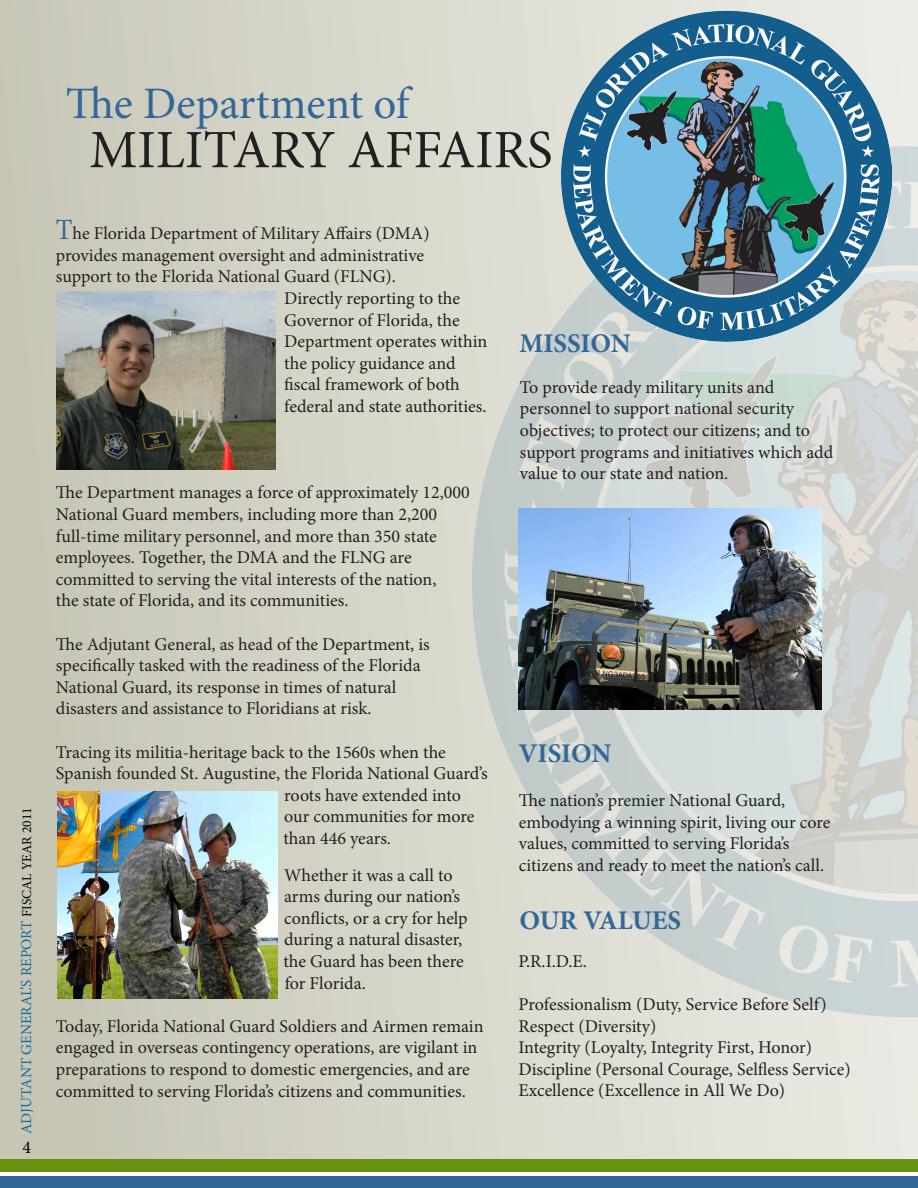
<style>
.page{position:relative;width:918px;height:1188px;background:#fff}
.page>*{position:absolute;margin:0;border:0;box-sizing:border-box;transform-origin:0 0}
.t1{font:54px "Minion Pro";color:#231f20}
.t2{font:45px "Minion Pro";color:#369}
.t3{font:700 27px "Minion Pro";letter-spacing:-.005em;color:#369}
.t4{font:18px/21.6px "Minion Pro";color:#231f20}
.t5{font:18px "Minion Pro";color:#000}
.t6{font:15px "Minion Pro";color:#17689b}
.s1{font-size:13.5px;color:#000}
.s2{font-size:29.4px;color:#369}
</style>
<div class="page">
<div style="left:0;top:0;width:918px;height:1188px;background:linear-gradient(to right,#c7c6b5,#ebebe5)"></div>
<img style="left:472px;top:135px;width:446px;height:883px">
<img style="left:57px;top:291px;width:219px;height:178px">
<div style="left:0;top:1160px;width:918px;height:28px;background:#369"></div>
<hr style="left:0;top:1173px;width:918px;height:3px;background:#fff">
<div style="left:0;top:1160px;width:918px;height:12px;background:#659310"></div>
<img style="left:519px;top:509px;width:303px;height:200px">
<img style="left:562px;top:7px;width:330px;height:334px">
<img style="left:57px;top:792px;width:220px;height:206px">
<p class="t6" style="left:16px;top:1134px;width:328px;rotate:-90deg">ADJUTANT GENERAL’S REPORT <span class="s1">FISCAL YEAR 2011</span></p>
<p class="t5" style="left:22px;top:1135px;width:10px">4</p>
<h2 class="t2" style="left:66px;top:73px;width:345px">The Department of</h2>
<h1 class="t1" style="left:89px;top:114px;width:465px">MILITARY AFFAIRS</h1>
<p class="t4" style="left:56px;top:223px;width:375px"><span class="s2">T</span>he Florida Department of Military Affairs (DMA)</p>
<p class="t4" style="left:56px;top:244px;width:370px">provides management oversight and administrative</p>
<p class="t4" style="left:56px;top:266px;width:341px">support to the Florida National Guard (FLNG).</p>
<p class="t4" style="left:284px;top:287px;width:177px">Directly reporting to the</p>
<p class="t4" style="left:284px;top:309px;width:177px">Governor of Florida, the</p>
<p class="t4" style="left:284px;top:331px;width:205px">Department operates within</p>
<p class="t4" style="left:284px;top:352px;width:173px">the policy guidance and</p>
<p class="t4" style="left:284px;top:374px;width:177px">fiscal framework of both</p>
<p class="t4" style="left:284px;top:395px;width:204px">federal and state authorities.</p>
<p class="t4" style="left:56px;top:482px;width:415px">The Department manages a force of approximately 12,000<br>National Guard members, including more than 2,200 full-time military personnel, and more than 350 state employees. Together, the DMA and the FLNG are committed to serving the vital interests of the nation,<br>the state of Florida, and its communities.</p>
<p class="t4" style="left:56px;top:633px;width:375px">The Adjutant General, as head of the Department, is specifically tasked with the readiness of the Florida National Guard, its response in times of natural disasters and assistance to Floridians at risk.</p>
<p class="t4" style="left:56px;top:741px;width:392px">Tracing its militia-heritage back to the 1560s when the</p>
<p class="t4" style="left:56px;top:763px;width:433px">Spanish founded St. Augustine, the Florida National Guard’s</p>
<p class="t4" style="left:284px;top:784px;width:178px">roots have extended into</p>
<p class="t4" style="left:284px;top:806px;width:192px">our communities for more</p>
<p class="t4" style="left:283px;top:827px;width:109px">than 446 years.</p>
<p class="t4" style="left:283px;top:864px;width:186px">Whether it was a call to arms during our nation’s conflicts, or a cry for help during a natural disaster, the Guard has been there for Florida.</p>
<p class="t4" style="left:56px;top:1015px;width:429px">Today, Florida National Guard Soldiers and Airmen remain engaged in overseas contingency operations, are vigilant in preparations to respond to domestic emergencies, and are committed to serving Florida’s citizens and communities.</p>
<h3 class="t3" style="left:519px;top:324px;width:113px">MISSION</h3>
<p class="t4" style="left:520px;top:376px;width:315px">To provide ready military units and personnel to support national security objectives; to protect our citizens; and to support programs and initiatives which add value to our state and nation.</p>
<h3 class="t3" style="left:518px;top:734px;width:94px">VISION</h3>
<p class="t4" style="left:519px;top:790px;width:313px">The nation’s premier National Guard, embodying a winning spirit, living our core values, committed to serving Florida’s citizens and ready to meet the nation’s call.</p>
<h3 class="t3" style="left:519px;top:901px;width:163px">OUR VALUES</h3>
<p class="t4" style="left:518px;top:950px;width:70px">P.R.I.D.E.</p>
<p class="t4" style="left:518px;top:993px;width:334px">Professionalism (Duty, Service Before Self)<br>Respect (Diversity)<br>Integrity (Loyalty, Integrity First, Honor)<br>Discipline (Personal Courage, Selfless Service)<br>Excellence (Excellence in All We Do)</p>
</div>
